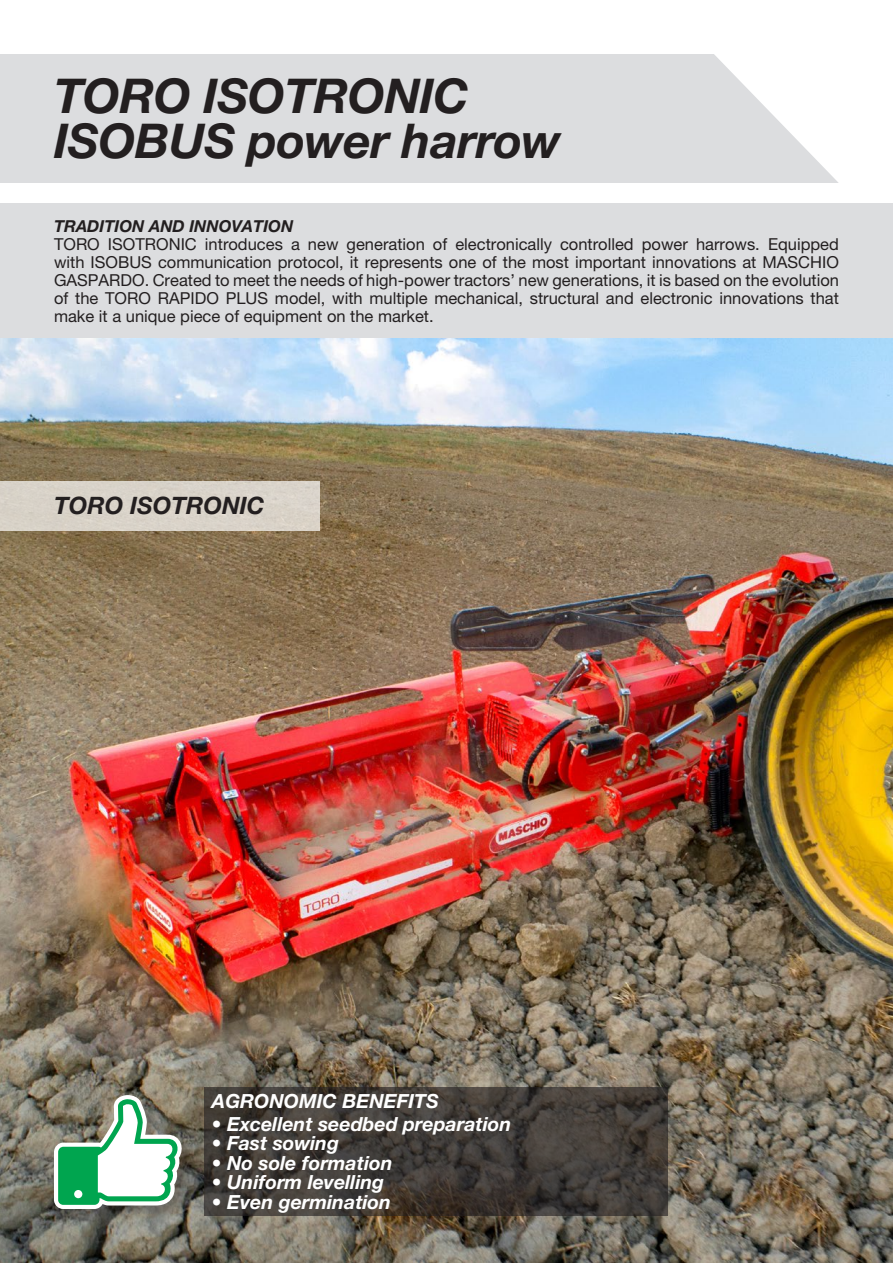
<style>
.page{position:relative;width:893px;height:1263px;background:#fff}
.page>*{position:absolute;margin:0;border:0;box-sizing:border-box;transform-origin:0 0}
.t1{font:italic 700 48px "Helvetica Neue LT Pro";letter-spacing:-.01em;color:#231f20}
.t2{font:italic 700 24px "Helvetica Neue LT Pro";color:#231f20}
.t3{font:italic 700 19.5px "Helvetica Neue LT Pro";color:#fff}
.t4{font:16.5px/18px "Helvetica Neue LT Pro";color:#231f20;text-align:justify}
.t5{font:italic 700 16.5px "Helvetica Neue LT Pro";color:#231f20}
.s1{font-weight:400;font-style:normal}
</style>
<div class="page">
<svg style="left:0;top:54px;width:839px;height:129px;background:#dedfe1"></svg>
<div style="left:0;top:204px;width:893px;height:134px;background:#dcdddf"></div>
<img style="left:0;top:338px;width:893px;height:925px">
<div style="left:0;top:481px;width:320px;height:49px;background:#d9d2c8"></div>
<div style="left:51px;top:1092px;width:146px;height:133px;background:#231f20;opacity:.4"></div>
<svg style="left:54px;top:1095px;width:129px;height:114px"></svg>
<div style="left:74px;top:1190px;width:8px;height:8px;background:#fff;border-radius:50%"></div>
<svg style="left:204px;top:1087px;width:464px;height:129px;background:#403b36"></svg>
<p class="t1" style="left:54px;top:66px;width:417px">TORO ISOTRONIC</p>
<p class="t1" style="left:54px;top:111px;width:508px">ISOBUS power harrow</p>
<p class="t5" style="left:54px;top:216px;width:241px">TRADITION AND INNOVATION</p>
<p class="t4" style="left:54px;top:235px;width:787px">TORO ISOTRONIC introduces a new generation of electronically controlled power harrows. Equipped with ISOBUS communication protocol, it represents one of the most important innovations at MASCHIO GASPARDO. Created to meet the needs of high-power tractors’ new generations, it is based on the evolution of the TORO RAPIDO PLUS model, with multiple mechanical, structural and electronic innovations that make it a unique piece of equipment on the market.</p>
<p class="t2" style="left:54px;top:491px;width:212px">TORO ISOTRONIC</p>
<p class="t3" style="left:212px;top:1088px;width:228px">AGRONOMIC BENEFITS</p>
<p class="t3" style="left:212px;top:1112px;width:301px"><span class="s1">•</span> Excellent seedbed preparation</p>
<p class="t3" style="left:212px;top:1131px;width:129px"><span class="s1">•</span> Fast sowing</p>
<p class="t3" style="left:212px;top:1151px;width:182px"><span class="s1">•</span> No sole formation</p>
<p class="t3" style="left:212px;top:1170px;width:174px"><span class="s1">•</span> Uniform levelling</p>
<p class="t3" style="left:212px;top:1190px;width:181px"><span class="s1">•</span> Even germination</p>
</div>
